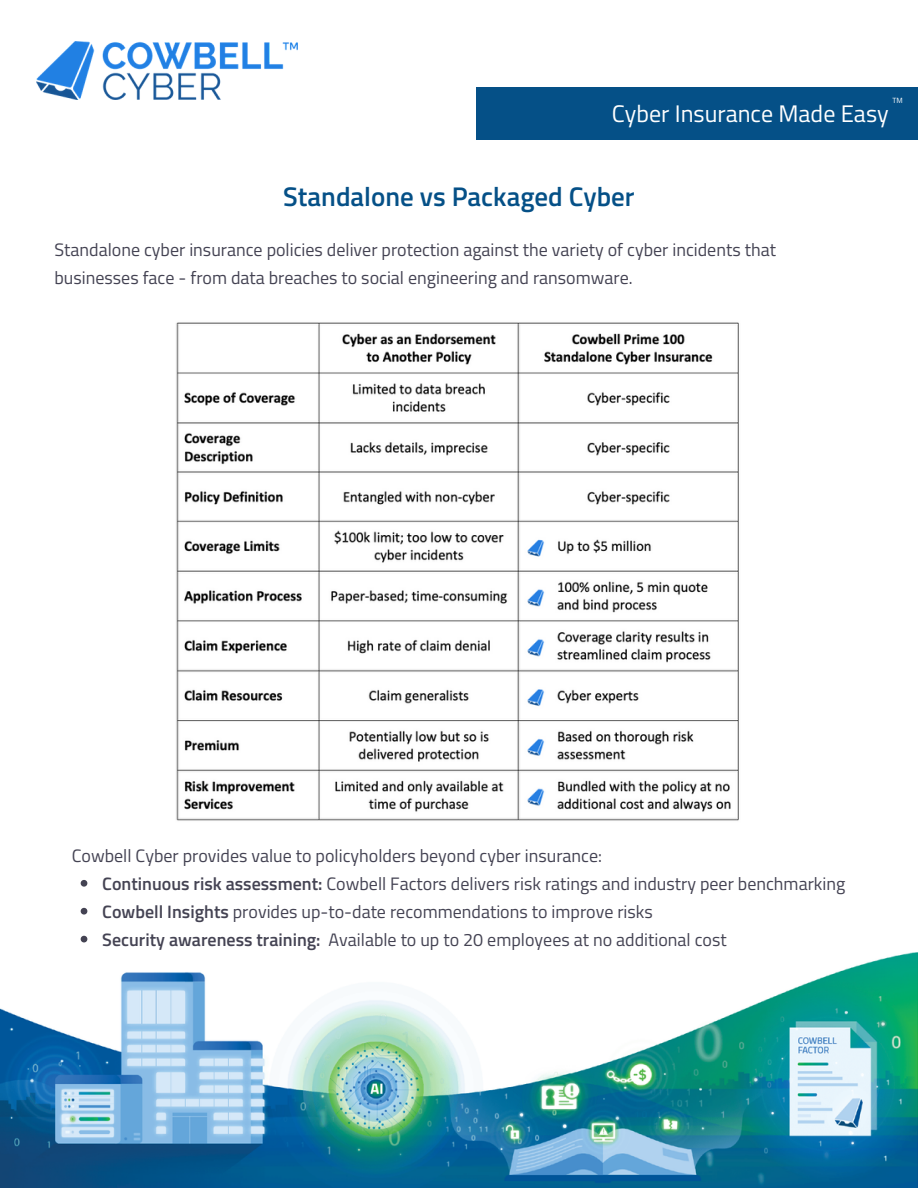
<style>
.page{position:relative;width:918px;height:1188px;background:#fff}
.page>*{position:absolute;margin:0;border:0;box-sizing:border-box;transform-origin:0 0}
.t1{font:600 27px "Titillium Web";color:#055087}
.t2{font:24px "Titillium Web";color:#fff}
.t3{font:18px/27.9px "Titillium Web";color:#444353}
.t4{font:7.5px "Titillium Web";color:#fff}
.s1{font-weight:600}
</style>
<div class="page">
<div style="left:476px;top:87px;width:442px;height:53px;background:#055087"></div>
<img style="left:0;top:953px;width:918px;height:235px">
<img style="left:37px;top:41px;width:261px;height:59px">
<img style="left:176px;top:322px;width:563px;height:499px">
<svg style="left:81px;top:880px;width:6px;height:7px"></svg>
<svg style="left:81px;top:908px;width:6px;height:7px"></svg>
<svg style="left:81px;top:936px;width:6px;height:6px"></svg>
<p class="t4" style="left:893px;top:94px;width:12px">TM</p>
<p class="t2" style="left:612px;top:95px;width:278px">Cyber Insurance Made Easy</p>
<p class="t1" style="left:283px;top:175px;width:353px">Standalone vs Packaged Cyber</p>
<p class="t3" style="left:54px;top:236px;width:723px">Standalone cyber insurance policies deliver protection against the variety of cyber incidents that businesses face - from data breaches to social engineering and ransomware.</p>
<p class="t3" style="left:72px;top:841px;width:532px">Cowbell Cyber provides value to policyholders beyond cyber insurance:</p>
<p class="t3" style="left:102px;top:869px;width:745px"><span class="s1">Continuous risk assessment:</span> Cowbell Factors delivers risk ratings and industry peer benchmarking</p>
<p class="t3" style="left:102px;top:897px;width:552px"><span class="s1">Cowbell Insights</span> provides up-to-date recommendations to improve risks</p>
<p class="t3" style="left:102px;top:925px;width:626px"><span class="s1">Security awareness training:</span> Available to up to 20 employees at no additional cost</p>
</div>
